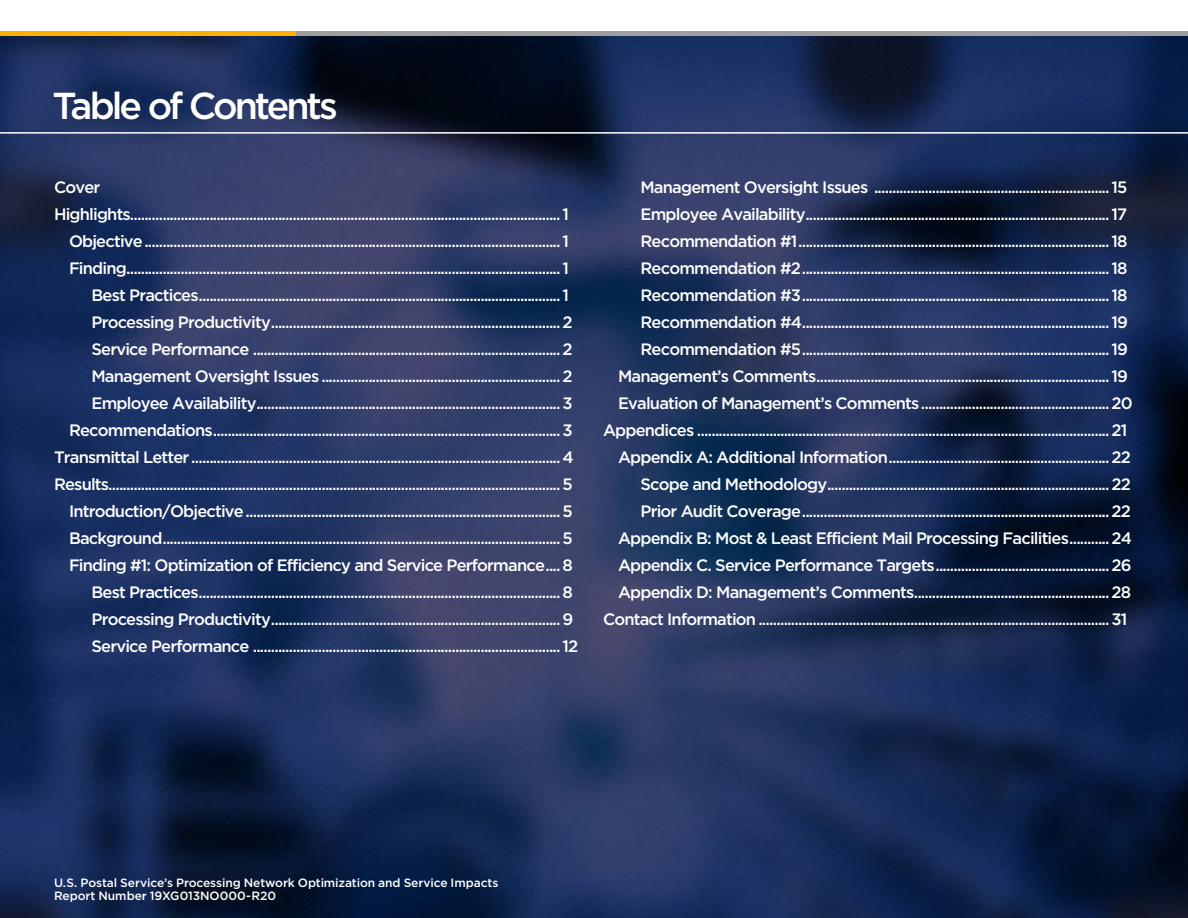
<style>
.page{position:relative;width:1188px;height:918px;background:#fff}
.page>*{position:absolute;margin:0;border:0;box-sizing:border-box;transform-origin:0 0}
.t1{font:500 37.5px "Gotham";letter-spacing:-.085em;color:#fff}
.t2{font:500 16.5px "Gotham";letter-spacing:-.05em;color:#fff}
.t3{font:500 12px/13.5px "Gotham";letter-spacing:-.005em;color:#fff}
</style>
<div class="page">
<img style="left:0;top:31px;width:1188px;height:887px">
<hr style="left:0;top:132px;width:1188px;height:2px;background:#fff">
<hr style="left:0;top:32px;width:1188px;height:4px;background:#9e9e9e">
<hr style="left:0;top:32px;width:295px;height:4px;background:#ffaf00">
<h1 class="t1" style="left:52px;top:84px;width:287px">Table of Contents</h1>
<p class="t2" style="left:54px;top:178px;width:48px">Cover</p>
<p class="t2" style="left:54px;top:205px;width:517px">Highlights....................................................................................................................... 1</p>
<p class="t2" style="left:69px;top:232px;width:502px">Objective................................................................................................................... 1</p>
<p class="t2" style="left:69px;top:259px;width:502px">Finding........................................................................................................................ 1</p>
<p class="t2" style="left:92px;top:286px;width:479px">Best Practices.................................................................................................... 1</p>
<p class="t2" style="left:92px;top:313px;width:483px">Processing Productivity................................................................................ 2</p>
<p class="t2" style="left:92px;top:340px;width:483px">Service Performance ..................................................................................... 2</p>
<p class="t2" style="left:92px;top:367px;width:483px">Management Oversight Issues .................................................................. 2</p>
<p class="t2" style="left:92px;top:394px;width:483px">Employee Availability.................................................................................... 3</p>
<p class="t2" style="left:69px;top:421px;width:505px">Recommendations................................................................................................ 3</p>
<p class="t2" style="left:54px;top:448px;width:521px">Transmittal Letter ...................................................................................................... 4</p>
<p class="t2" style="left:54px;top:475px;width:520px">Results............................................................................................................................. 5</p>
<p class="t2" style="left:69px;top:502px;width:505px">Introduction/Objective....................................................................................... 5</p>
<p class="t2" style="left:69px;top:529px;width:505px">Background.............................................................................................................. 5</p>
<p class="t2" style="left:69px;top:556px;width:505px">Finding #1: Optimization of Efficiency and Service Performance.... 8</p>
<p class="t2" style="left:92px;top:583px;width:483px">Best Practices.................................................................................................... 8</p>
<p class="t2" style="left:92px;top:610px;width:483px">Processing Productivity................................................................................ 9</p>
<p class="t2" style="left:92px;top:637px;width:488px">Service Performance ..................................................................................... 12</p>
<p class="t2" style="left:640px;top:178px;width:488px">Management Oversight Issues ................................................................. 15</p>
<p class="t2" style="left:640px;top:205px;width:488px">Employee Availability.................................................................................... 17</p>
<p class="t2" style="left:640px;top:232px;width:489px">Recommendation #1...................................................................................... 18</p>
<p class="t2" style="left:640px;top:259px;width:489px">Recommendation #2..................................................................................... 18</p>
<p class="t2" style="left:640px;top:286px;width:489px">Recommendation #3..................................................................................... 18</p>
<p class="t2" style="left:640px;top:313px;width:489px">Recommendation #4..................................................................................... 19</p>
<p class="t2" style="left:640px;top:340px;width:489px">Recommendation #5..................................................................................... 19</p>
<p class="t2" style="left:618px;top:367px;width:512px">Management’s Comments................................................................................. 19</p>
<p class="t2" style="left:618px;top:394px;width:516px">Evaluation of Management’s Comments.................................................... 20</p>
<p class="t2" style="left:603px;top:421px;width:526px">Appendices .................................................................................................................. 21</p>
<p class="t2" style="left:618px;top:448px;width:514px">Appendix A: Additional Information............................................................. 22</p>
<p class="t2" style="left:640px;top:475px;width:492px">Scope and Methodology.............................................................................. 22</p>
<p class="t2" style="left:640px;top:502px;width:492px">Prior Audit Coverage..................................................................................... 22</p>
<p class="t2" style="left:618px;top:529px;width:516px">Appendix B: Most &amp; Least Efficient Mail Processing Facilities........... 24</p>
<p class="t2" style="left:618px;top:556px;width:515px">Appendix C. Service Performance Targets................................................ 26</p>
<p class="t2" style="left:618px;top:583px;width:515px">Appendix D: Management’s Comments...................................................... 28</p>
<p class="t2" style="left:603px;top:610px;width:526px">Contact Information ................................................................................................. 31</p>
<p class="t3" style="left:54px;top:875px;width:446px">U.S. Postal Service’s Processing Network Optimization and Service Impacts<br>Report Number 19XG013NO000-R20</p>
</div>
